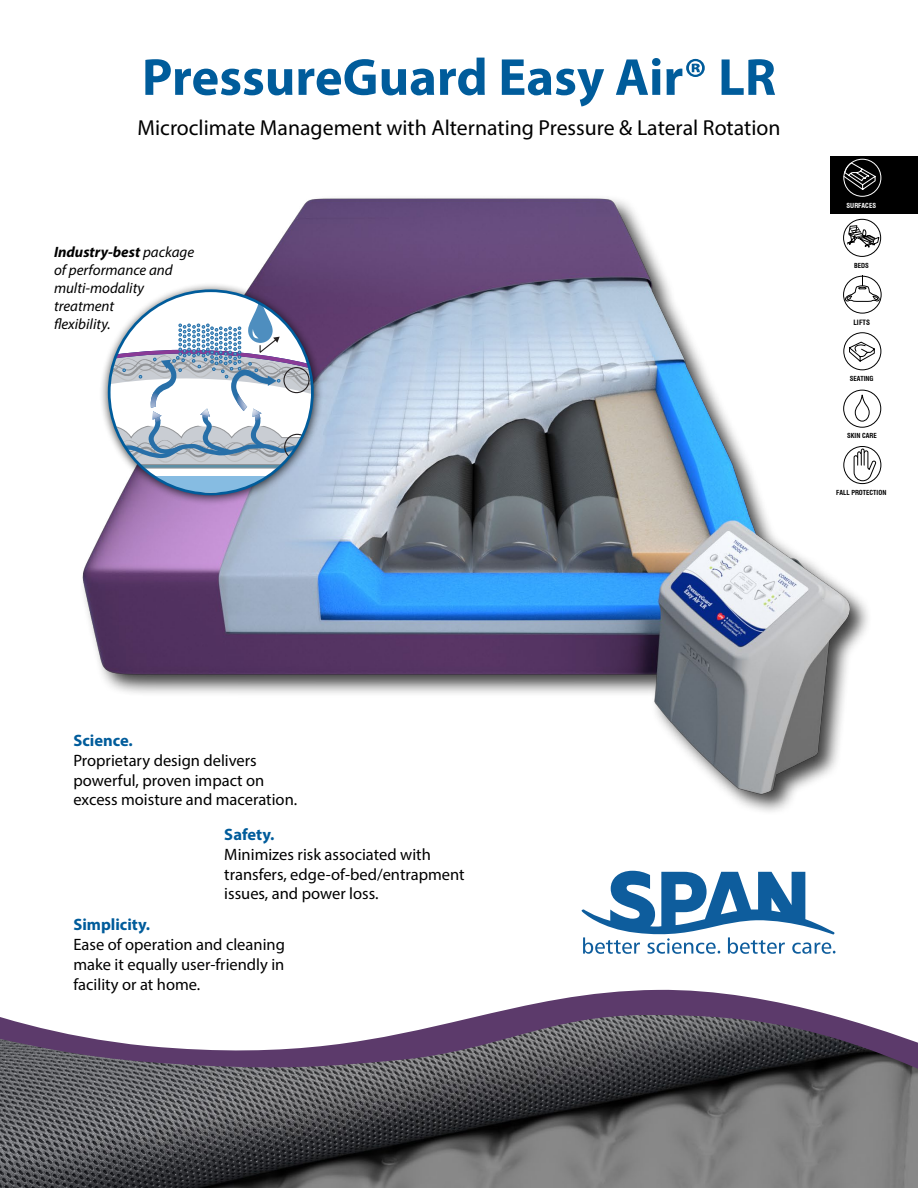
<style>
.page{position:relative;width:918px;height:1188px;background:#fff}
.page>*{position:absolute;margin:0;border:0;box-sizing:border-box;transform-origin:0 0}
.t1{font:700 52.5px "Myriad Pro";color:#005c9b}
.t2{font:21.75px "Myriad Pro";color:#000}
.t3{font:16.5px/19.8px "Myriad Pro";color:#000}
.t4{font:700 16.5px "Myriad Pro";color:#005c9b}
.t5{font:italic 15px/18px "Myriad Pro";color:#000}
.t6{font:700 condensed 7.2px "Swiss 721 BT";letter-spacing:.01em;color:#000}
.t7{font:700 condensed 6.75px "Swiss 721 BT";color:#000}
.t8{font:700 condensed 6.75px "Swiss 721 BT";color:#fff}
.s1{font-weight:700}
</style>
<div class="page">
<img style="left:82px;top:197px;width:800px;height:605px">
<svg style="left:581px;top:871px;width:255px;height:83px"></svg>
<div style="left:831px;top:156px;width:87px;height:58px;background:#000"></div>
<div style="left:843px;top:276px;width:39px;height:38px;border:1px solid #000;border-radius:50%"></div>
<svg style="left:845px;top:276px;width:36px;height:26px"></svg>
<svg style="left:843px;top:162px;width:33px;height:28px"></svg>
<div style="left:843px;top:159px;width:38px;height:38px;border:1px solid #fff;border-radius:50%"></div>
<svg style="left:848px;top:341px;width:27px;height:22px"></svg>
<div style="left:843px;top:332px;width:38px;height:38px;border:1px solid #000;border-radius:50%"></div>
<div style="left:843px;top:390px;width:38px;height:38px;border:1px solid #000;border-radius:50%"></div>
<svg style="left:854px;top:394px;width:16px;height:28px"></svg>
<div style="left:843px;top:446px;width:38px;height:38px;border:1px solid #000;border-radius:50%"></div>
<svg style="left:853px;top:448px;width:24px;height:34px"></svg>
<div style="left:843px;top:219px;width:38px;height:38px;border:1px solid #000;border-radius:50%"></div>
<svg style="left:844px;top:218px;width:36px;height:34px"></svg>
<svg style="left:484px;top:989px;width:347px;height:26px;fill:#5c3a6b"></svg>
<img style="left:0;top:1015px;width:918px;height:173px">
<div style="left:100px;top:282px;width:224px;height:224px;background:#000;opacity:.75"></div>
<svg style="left:109px;top:293px;width:203px;height:201px"></svg>
<div style="left:284px;top:434px;width:26px;height:26px;border:1px solid #231f20;border-radius:50%"></div>
<h1 class="t1" style="left:142px;top:43px;width:636px">PressureGuard Easy Air® LR</h1>
<h2 class="t2" style="left:137px;top:115px;width:645px">Microclimate Management with Alternating Pressure &amp; Lateral Rotation</h2>
<p class="t5" style="left:54px;top:242px;width:142px"><span class="s1">Industry-best</span> package of performance and multi-modality treatment<br>flexibility.</p>
<p class="t8" style="left:847px;top:201px;width:31px">SURFACES</p>
<p class="t7" style="left:854px;top:262px;width:16px">BEDS</p>
<p class="t6" style="left:853px;top:318px;width:18px">LIFTS</p>
<p class="t7" style="left:850px;top:375px;width:25px">SEATING</p>
<p class="t7" style="left:847px;top:432px;width:31px">SKIN CARE</p>
<p class="t7" style="left:836px;top:489px;width:52px">FALL PROTECTION</p>
<p class="t4" style="left:73px;top:730px;width:61px">Science.</p>
<p class="t3" style="left:73px;top:750px;width:225px">Proprietary design delivers powerful, proven impact on excess moisture and maceration.</p>
<p class="t4" style="left:224px;top:824px;width:52px">Safety.</p>
<p class="t3" style="left:224px;top:844px;width:242px">Minimizes risk associated with transfers, edge-of-bed/entrapment issues, and power loss.</p>
<p class="t4" style="left:73px;top:914px;width:78px">Simplicity.</p>
<p class="t3" style="left:73px;top:934px;width:213px;text-align:justify">Ease of operation and cleaning make it equally user-friendly in facility or at home.</p>
</div>
